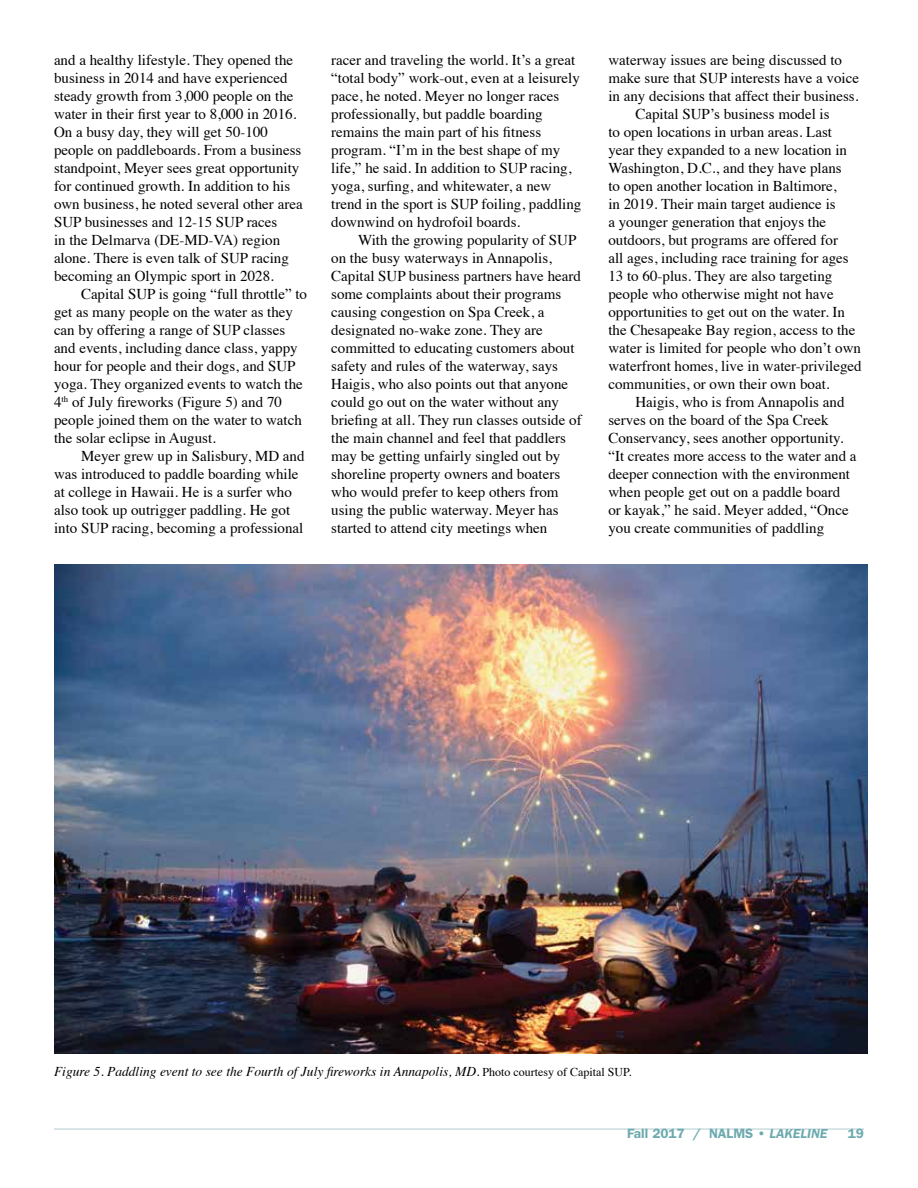
<style>
.page{position:relative;width:918px;height:1188px;background:#fff}
.page>*{position:absolute;margin:0;border:0;box-sizing:border-box;transform-origin:0 0}
.t1{font:15px/18px "Times";color:#000}
.t2{font:italic 13.5px "Times";color:#000}
.t3{font:600 13.5px "Franklin Gothic";color:#6daaaf}
.s1{font-style:normal;font-size:12px}
.s2{font-style:italic}
</style>
<div class="page">
<hr style="left:54px;top:1128px;width:810px;height:2px;background:#ccdddf">
<img style="left:54px;top:565px;width:814px;height:488px">
<p class="t1" style="left:54px;top:50px;width:250px">and a healthy lifestyle. They opened the business in 2014 and have experienced steady growth from 3,000 people on the water in their first year to 8,000 in 2016.<br>On a busy day, they will get 50-100 people on paddleboards. From a business standpoint, Meyer sees great opportunity for continued growth. In addition to his own business, he noted several other area SUP businesses and 12-15 SUP races<br>in the Delmarva (DE-MD-VA) region alone. There is even talk of SUP racing becoming an Olympic sport in 2028.</p>
<p class="t1" style="left:54px;top:284px;width:255px;text-indent:27px">Capital SUP is going “full throttle” to get as many people on the water as they can by offering a range of SUP classes and events, including dance class, yappy hour for people and their dogs, and SUP yoga. They organized events to watch the 4<sup>th</sup> of July fireworks (Figure 5) and 70 people joined them on the water to watch the solar eclipse in August.</p>
<p class="t1" style="left:54px;top:446px;width:252px;text-indent:27px">Meyer grew up in Salisbury, MD and was introduced to paddle boarding while at college in Hawaii. He is a surfer who also took up outrigger paddling. He got into SUP racing, becoming a professional</p>
<p class="t1" style="left:331px;top:50px;width:252px">racer and traveling the world. It’s a great “total body” work-out, even at a leisurely pace, he noted. Meyer no longer races professionally, but paddle boarding remains the main part of his fitness program. “I’m in the best shape of my life,” he said. In addition to SUP racing, yoga, surfing, and whitewater, a new trend in the sport is SUP foiling, paddling downwind on hydrofoil boards.</p>
<p class="t1" style="left:331px;top:230px;width:252px;text-indent:27px">With the growing popularity of SUP on the busy waterways in Annapolis, Capital SUP business partners have heard some complaints about their programs causing congestion on Spa Creek, a designated no-wake zone. They are committed to educating customers about safety and rules of the waterway, says Haigis, who also points out that anyone could go out on the water without any briefing at all. They run classes outside of the main channel and feel that paddlers may be getting unfairly singled out by shoreline property owners and boaters who would prefer to keep others from using the public waterway. Meyer has started to attend city meetings when</p>
<p class="t1" style="left:608px;top:50px;width:235px">waterway issues are being discussed to</p>
<p class="t1" style="left:608px;top:68px;width:252px">make sure that SUP interests have a voice</p>
<p class="t1" style="left:608px;top:86px;width:252px">in any decisions that affect their business.</p>
<p class="t1" style="left:635px;top:104px;width:196px">Capital SUP’s business model is</p>
<p class="t1" style="left:608px;top:122px;width:225px">to open locations in urban areas. Last</p>
<p class="t1" style="left:608px;top:140px;width:240px">year they expanded to a new location in</p>
<p class="t1" style="left:608px;top:158px;width:235px">Washington, D.C., and they have plans</p>
<p class="t1" style="left:608px;top:176px;width:230px">to open another location in Baltimore,</p>
<p class="t1" style="left:608px;top:194px;width:229px">in 2019. Their main target audience is</p>
<p class="t1" style="left:608px;top:212px;width:219px">a younger generation that enjoys the</p>
<p class="t1" style="left:608px;top:230px;width:231px">outdoors, but programs are offered for</p>
<p class="t1" style="left:608px;top:248px;width:242px">all ages, including race training for ages</p>
<p class="t1" style="left:608px;top:266px;width:226px">13 to 60-plus. They are also targeting</p>
<p class="t1" style="left:608px;top:284px;width:227px">people who otherwise might not have</p>
<p class="t1" style="left:608px;top:302px;width:238px">opportunities to get out on the water. In</p>
<p class="t1" style="left:608px;top:320px;width:249px">the Chesapeake Bay region, access to the</p>
<p class="t1" style="left:608px;top:338px;width:254px">water is limited for people who don’t own</p>
<p class="t1" style="left:608px;top:356px;width:255px">waterfront homes, live in water-privileged</p>
<p class="t1" style="left:608px;top:374px;width:223px">communities, or own their own boat.</p>
<p class="t1" style="left:635px;top:392px;width:211px">Haigis, who is from Annapolis and</p>
<p class="t1" style="left:608px;top:410px;width:222px">serves on the board of the Spa Creek</p>
<p class="t1" style="left:608px;top:428px;width:237px">Conservancy, sees another opportunity.</p>
<p class="t1" style="left:608px;top:446px;width:250px">“It creates more access to the water and a</p>
<p class="t1" style="left:608px;top:464px;width:243px">deeper connection with the environment</p>
<p class="t1" style="left:608px;top:482px;width:234px">when people get out on a paddle board</p>
<p class="t1" style="left:608px;top:500px;width:242px">or kayak,” he said. Meyer added, “Once</p>
<p class="t1" style="left:608px;top:518px;width:217px">you create communities of paddling</p>
<p class="t2" style="left:54px;top:1060px;width:579px">Figure 5. Paddling event to see the Fourth of July fireworks in Annapolis, MD. <span class="s1">Photo courtesy of Capital SUP.</span></p>
<p class="t3" style="left:627px;top:1126px;width:202px">Fall 2017 / NALMS • <span class="s2">LAKELINE</span></p>
<p class="t3" style="left:848px;top:1126px;width:18px">19</p>
</div>
